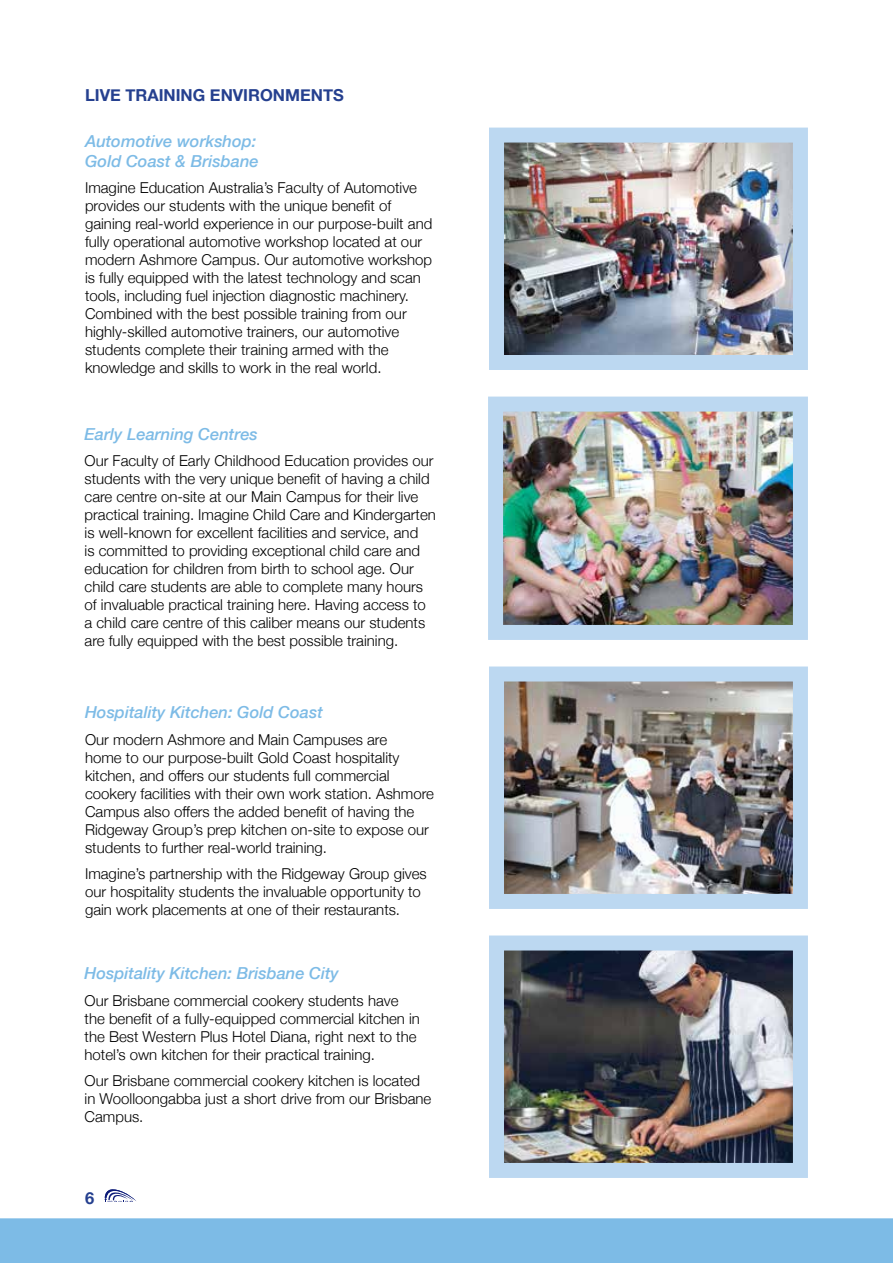
<style>
.page{position:relative;width:893px;height:1263px;background:#fff}
.page>*{position:absolute;margin:0;border:0;box-sizing:border-box;transform-origin:0 0}
.t1{font:italic 500 16.5px/19.8px "Helvetica Neue";color:#7dbbe6}
.t2{font:700 16.5px "Helvetica Neue";color:#25408f}
.t3{font:300 15px/18px "Helvetica Neue";color:#000}
</style>
<div class="page">
<img style="left:504px;top:413px;width:288px;height:211px">
<div style="left:488px;top:397px;width:320px;height:243px;border:15px solid #bcd8f1"></div>
<img style="left:505px;top:144px;width:287px;height:210px">
<div style="left:489px;top:128px;width:319px;height:242px;border:15px solid #bcd8f1"></div>
<img style="left:505px;top:682px;width:287px;height:211px">
<div style="left:489px;top:666px;width:319px;height:243px;border:15px solid #bcd8f1"></div>
<img style="left:505px;top:951px;width:287px;height:211px">
<div style="left:489px;top:935px;width:319px;height:243px;border:15px solid #bcd8f1"></div>
<div style="left:0;top:1218px;width:893px;height:45px;background:#7dbbe6"></div>
<svg style="left:105px;top:1189px;width:31px;height:13px"></svg>
<p class="t2" style="left:85px;top:82px;width:260px">LIVE TRAINING ENVIRONMENTS</p>
<p class="t1" style="left:85px;top:130px;width:175px">Automotive workshop:<br>Gold Coast &amp; Brisbane</p>
<p class="t3" style="left:85px;top:178px;width:349px">Imagine Education Australia’s Faculty of Automotive provides our students with the unique benefit of gaining real-world experience in our purpose-built and fully operational automotive workshop located at our modern Ashmore Campus. Our automotive workshop is fully equipped with the latest technology and scan tools, including fuel injection diagnostic machinery.<br>Combined with the best possible training from our highly-skilled automotive trainers, our automotive students complete their training armed with the knowledge and skills to work in the real world.</p>
<p class="t1" style="left:85px;top:423px;width:175px">Early Learning Centres</p>
<p class="t3" style="left:85px;top:451px;width:353px">Our Faculty of Early Childhood Education provides our students with the very unique benefit of having a child care centre on-site at our Main Campus for their live practical training. Imagine Child Care and Kindergarten is well-known for excellent facilities and service, and<br>is committed to providing exceptional child care and education for children from birth to school age. Our child care students are able to complete many hours of invaluable practical training here. Having access to a child care centre of this caliber means our students are fully equipped with the best possible training.</p>
<p class="t1" style="left:85px;top:701px;width:239px">Hospitality Kitchen: Gold Coast</p>
<p class="t3" style="left:85px;top:729px;width:350px">Our modern Ashmore and Main Campuses are<br>home to our purpose-built Gold Coast hospitality kitchen, and offers our students full commercial cookery facilities with their own work station. Ashmore Campus also offers the added benefit of having the Ridgeway Group’s prep kitchen on-site to expose our students to further real-world training.</p>
<p class="t3" style="left:85px;top:864px;width:343px">Imagine’s partnership with the Ridgeway Group gives our hospitality students the invaluable opportunity to gain work placements at one of their restaurants.</p>
<p class="t1" style="left:85px;top:962px;width:256px">Hospitality Kitchen: Brisbane City</p>
<p class="t3" style="left:85px;top:990px;width:337px">Our Brisbane commercial cookery students have the benefit of a fully-equipped commercial kitchen in the Best Western Plus Hotel Diana, right next to the hotel’s own kitchen for their practical training.</p>
<p class="t3" style="left:85px;top:1071px;width:348px">Our Brisbane commercial cookery kitchen is located in Woolloongabba just a short drive from our Brisbane<br>Campus.</p>
<p class="t2" style="left:85px;top:1185px;width:11px">6</p>
</div>
